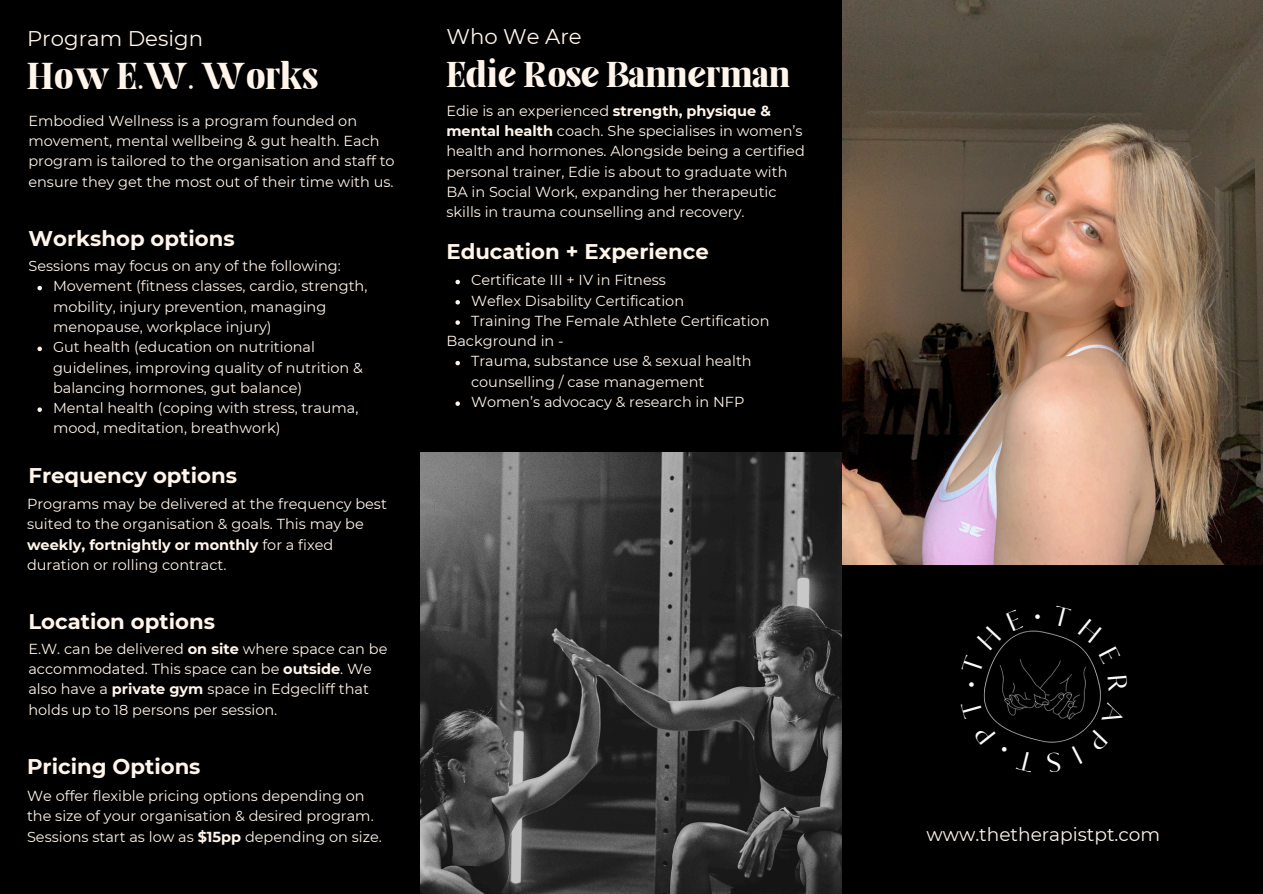
<style>
.page{position:relative;width:1263px;height:894px;background:#fff}
.page>*{position:absolute;margin:0;border:0;box-sizing:border-box;transform-origin:0 0}
.t1{font:36px "Elika Gorica";color:#fff5eb}
.t2{font:34.5px "Elika Gorica";color:#fff5eb}
.t3{font:700 21.15px "Montserrat";color:#fff5eb}
.t4{font:21.15px "Montserrat";color:#fff5eb}
.t5{font:18.6px "Montserrat";color:#fff5eb}
.t6{font:14.4px/20.2px "Montserrat";color:#fff5eb}
.s1{font-weight:700}
</style>
<div class="page">
<div style="left:0;top:0;width:1263px;height:893px;background:#000"></div>
<img style="left:421px;top:452px;width:421px;height:441px">
<img style="left:842px;top:0;width:421px;height:564px">
<svg style="left:37px;top:286px;width:5px;height:4px"></svg>
<svg style="left:37px;top:346px;width:5px;height:5px"></svg>
<svg style="left:37px;top:407px;width:5px;height:5px"></svg>
<svg style="left:455px;top:280px;width:5px;height:4px"></svg>
<svg style="left:455px;top:300px;width:5px;height:4px"></svg>
<svg style="left:455px;top:320px;width:5px;height:5px"></svg>
<svg style="left:455px;top:361px;width:5px;height:4px"></svg>
<svg style="left:455px;top:401px;width:5px;height:5px"></svg>
<img style="left:983px;top:630px;width:118px;height:113px">
<svg style="left:983px;top:630px;width:40px;height:45px"></svg>
<svg style="left:1078px;top:630px;width:23px;height:34px"></svg>
<svg style="left:1072px;top:702px;width:29px;height:41px"></svg>
<svg style="left:983px;top:699px;width:24px;height:44px"></svg>
<p class="t4" style="left:27px;top:25px;width:178px">Program Design</p>
<p class="t1" style="left:27px;top:61px;width:293px">How E.W. Works</p>
<p class="t6" style="left:28px;top:111px;width:368px">Embodied Wellness is a program founded on movement, mental wellbeing &amp; gut health. Each program is tailored to the organisation and staff to ensure they get the most out of their time with us.</p>
<h4 class="t3" style="left:28px;top:226px;width:208px">Workshop options</h4>
<h1 class="t6" style="left:28px;top:256px;width:314px">Sessions may focus on any of the following:</h1>
<p class="t6" style="left:53px;top:276px;width:316px">Movement (fitness classes, cardio, strength, mobility, injury prevention, managing menopause, workplace injury)</p>
<h3 class="t6" style="left:53px;top:337px;width:311px">Gut health (education on nutritional guidelines, improving quality of nutrition &amp; balancing hormones, gut balance)</h3>
<p class="t6" style="left:53px;top:397px;width:307px">Mental health (coping with stress, trauma, mood, meditation, breathwork)</p>
<p class="t3" style="left:28px;top:462px;width:210px">Frequency options</p>
<h3 class="t6" style="left:27px;top:493px;width:361px">Programs may be delivered at the frequency best suited to the organisation &amp; goals. This may be <span class="s1">weekly, fortnightly or monthly</span> for a fixed duration or rolling contract.</h3>
<p class="t3" style="left:28px;top:608px;width:188px">Location options</p>
<p class="t6" style="left:28px;top:638px;width:360px">E.W. can be delivered <span class="s1">on site</span> where space can be accommodated. This space can be <span class="s1">outside</span>. We also have a <span class="s1">private gym</span> space in Edgecliff that holds up to 18 persons per session.</p>
<p class="t3" style="left:27px;top:753px;width:175px">Pricing Options</p>
<p class="t6" style="left:27px;top:785px;width:356px">We offer flexible pricing options depending on the size of your organisation &amp; desired program.<br>Sessions start as low as <span class="s1">$15pp</span> depending on size.</p>
<h3 class="t4" style="left:446px;top:24px;width:137px">Who We Are</h3>
<h3 class="t2" style="left:446px;top:61px;width:345px">Edie Rose Bannerman</h3>
<p class="t6" style="left:446px;top:100px;width:360px">Edie is an experienced <span class="s1">strength, physique &amp; mental health</span> coach. She specialises in women’s health and hormones. Alongside being a certified personal trainer, Edie is about to graduate with BA in Social Work, expanding her therapeutic skills in trauma counselling and recovery.</p>
<p class="t3" style="left:446px;top:238px;width:264px">Education + Experience</p>
<h4 class="t6" style="left:471px;top:270px;width:196px">Certificate III + IV in Fitness</h4>
<h1 class="t6" style="left:471px;top:290px;width:215px">Weflex Disability Certification</h1>
<p class="t6" style="left:471px;top:310px;width:300px">Training The Female Athlete Certification</p>
<h3 class="t6" style="left:446px;top:331px;width:119px">Background in -</h3>
<p class="t6" style="left:471px;top:351px;width:282px">Trauma, substance use &amp; sexual health counselling / case management</p>
<p class="t6" style="left:471px;top:391px;width:275px">Women’s advocacy &amp; research in NFP</p>
<p class="t5" style="left:926px;top:822px;width:235px">www.thetherapistpt.com</p>
</div>
